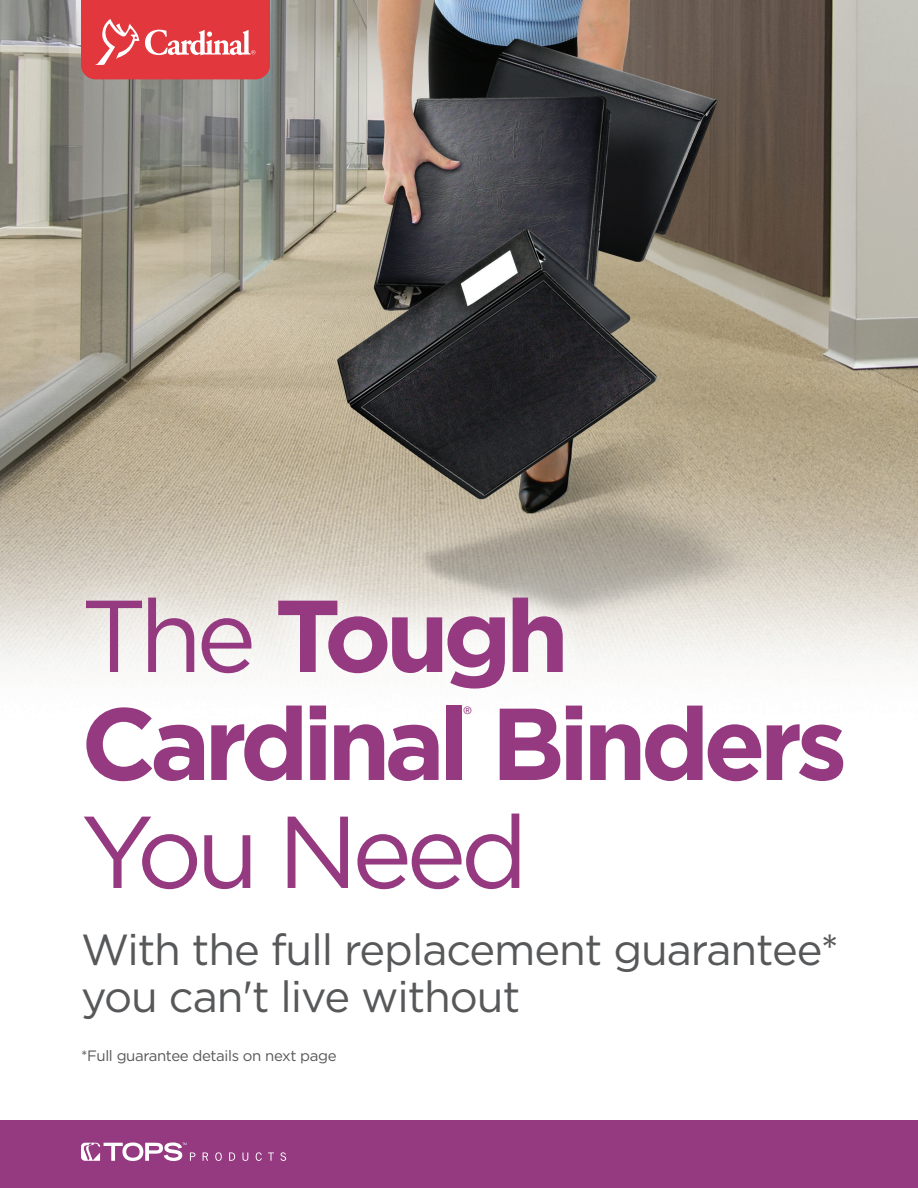
<style>
.page{position:relative;width:918px;height:1188px;background:#fff}
.page>*{position:absolute;margin:0;border:0;box-sizing:border-box;transform-origin:0 0}
.t1{font:700 102px/108px "Gotham";letter-spacing:-.06em;color:#953980}
.t2{font:102px "Gotham";letter-spacing:-.06em;color:#953980}
.t3{font:43.5px/48px "Gotham";letter-spacing:-.025em;color:#57585a}
.t4{font:15px "Gotham";letter-spacing:-.025em;color:#57585a}
.t5{font:10.35px "Helvetica Neue LT Std";color:#953980}
.s1{font-weight:400}
</style>
<div class="page">
<div style="left:0;top:1120px;width:918px;height:68px;background:#953980"></div>
<img style="left:0;top:0;width:918px;height:671px">
<svg style="left:81px;top:0;width:189px;height:79px"></svg>
<svg style="left:203px;top:1152px;width:5px;height:9px"></svg>
<svg style="left:215px;top:1152px;width:7px;height:9px"></svg>
<svg style="left:229px;top:1152px;width:6px;height:9px"></svg>
<svg style="left:242px;top:1152px;width:6px;height:9px"></svg>
<svg style="left:256px;top:1152px;width:6px;height:9px"></svg>
<svg style="left:268px;top:1152px;width:6px;height:9px"></svg>
<svg style="left:280px;top:1152px;width:6px;height:9px"></svg>
<svg style="left:81px;top:1142px;width:114px;height:19px"></svg>
<svg style="left:56px;top:567px;width:817px;height:104px"></svg>
<h1 class="t1" style="left:81px;top:579px;width:768px"><span class="s1">The</span> Tough<br>Cardinal Binders</h1>
<p class="t5" style="left:463px;top:704px;width:10px">®</p>
<h1 class="t2" style="left:81px;top:795px;width:449px">You Need</h1>
<p class="t3" style="left:81px;top:924px;width:760px">With the full replacement guarantee* you can't live without</p>
<p class="t4" style="left:81px;top:1047px;width:257px">*Full guarantee details on next page</p>
</div>
